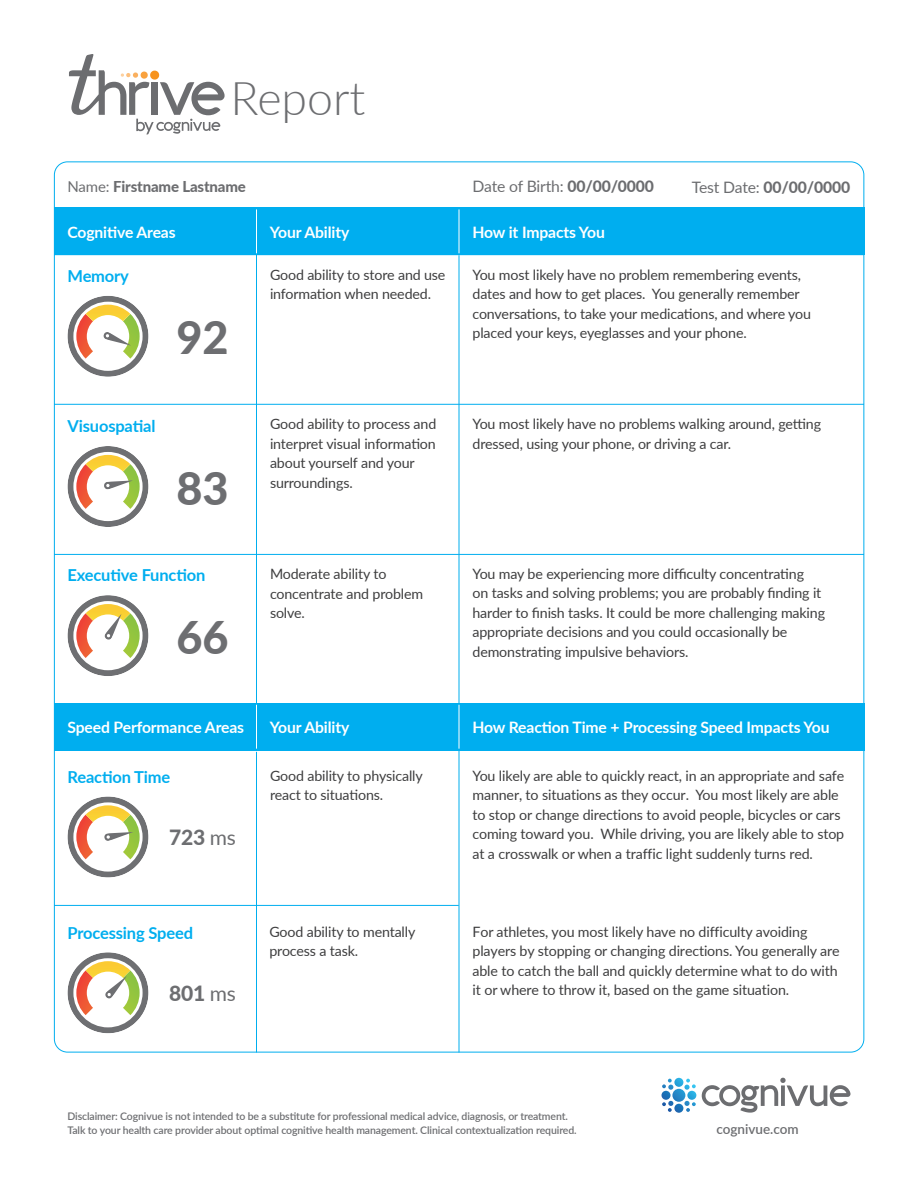
<style>
.page{position:relative;width:918px;height:1188px;background:#fff}
.page>*{position:absolute;margin:0;border:0;box-sizing:border-box;transform-origin:0 0}
.t1{font:300 46.5px "Lato";color:#6d6e71}
.t2{font:800 45px "Lato";color:#6d6e71}
.t3{font:800 21px "Lato";letter-spacing:-.01em;color:#6d6e71}
.t4{font:700 16.5px "Lato";letter-spacing:-.01em;color:#00aeef}
.t5{font:700 15.75px "Lato";letter-spacing:-.01em;color:#fff}
.t6{font:15.75px "Lato";letter-spacing:-.015em;color:#6c6d70}
.t7{font:800 15.75px "Lato";letter-spacing:-.01em;color:#6c6d70}
.t8{font:800 15px "Lato";letter-spacing:-.01em;color:#6c6d70}
.t9{font:14.25px/19.5px "Lato";letter-spacing:-.01em;color:#3e3e3f}
.t10{font:600 13.5px "Lato";color:#6c6d70}
.t11{font:600 10.5px "Lato";letter-spacing:-.01em;color:#6d6e71}
.s1{font-weight:400}
.s2{font-weight:800}
</style>
<div class="page">
<div style="left:54px;top:208px;width:810px;height:47px;background:#00aeef"></div>
<hr style="left:256px;top:255px;width:1px;height:450px;background:#00aeef">
<hr style="left:54px;top:404px;width:810px;height:1px;background:#00aeef">
<hr style="left:459px;top:255px;width:1px;height:449px;background:#00aeef">
<svg style="left:68px;top:296px;width:80px;height:81px"></svg>
<div style="left:54px;top:703px;width:810px;height:47px;background:#00aeef"></div>
<hr style="left:256px;top:752px;width:1px;height:300px;background:#00aeef">
<hr style="left:54px;top:905px;width:405px;height:1px;background:#00aeef">
<hr style="left:459px;top:751px;width:1px;height:301px;background:#00aeef">
<svg style="left:69px;top:54px;width:156px;height:80px"></svg>
<svg style="left:702px;top:1078px;width:148px;height:35px"></svg>
<svg style="left:662px;top:1078px;width:34px;height:35px"></svg>
<hr style="left:54px;top:554px;width:810px;height:1px;background:#00aeef">
<svg style="left:68px;top:446px;width:80px;height:81px"></svg>
<svg style="left:68px;top:595px;width:80px;height:81px"></svg>
<svg style="left:68px;top:796px;width:80px;height:82px"></svg>
<svg style="left:68px;top:952px;width:80px;height:81px"></svg>
<hr style="left:256px;top:209px;width:1px;height:44px;background:#fff">
<hr style="left:459px;top:209px;width:1px;height:44px;background:#fff">
<hr style="left:256px;top:705px;width:1px;height:44px;background:#fff">
<hr style="left:459px;top:705px;width:1px;height:44px;background:#fff">
<p class="t1" style="left:231px;top:66px;width:136px">Report</p>
<p class="t8" style="left:68px;top:175px;width:180px"><span class="s1">Name:</span> Firstname Lastname</p>
<p class="t6" style="left:472px;top:175px;width:183px">Date of Birth: <span class="s2">00/00/0000</span></p>
<p class="t7" style="left:692px;top:175px;width:160px"><span class="s1">Test Date:</span> 00/00/0000</p>
<p class="t5" style="left:68px;top:220px;width:110px">Cognitive Areas</p>
<p class="t5" style="left:270px;top:220px;width:81px">Your Ability</p>
<p class="t4" style="left:68px;top:264px;width:63px">Memory</p>
<p class="t9" style="left:270px;top:264px;width:177px">Good ability to store and use information when needed.</p>
<p class="t2" style="left:176px;top:305px;width:54px">92</p>
<p class="t5" style="left:472px;top:220px;width:134px">How it Impacts You</p>
<p class="t9" style="left:472px;top:264px;width:340px">You most likely have no problem remembering events, dates and how to get places. You generally remember conversations, to take your medications, and where you placed your keys, eyeglasses and your phone.</p>
<p class="t4" style="left:68px;top:414px;width:89px">Visuospatial</p>
<p class="t9" style="left:270px;top:414px;width:168px">Good ability to process and interpret visual information about yourself and your surroundings.</p>
<p class="t9" style="left:473px;top:414px;width:350px">You most likely have no problems walking around, getting dressed, using your phone, or driving a car.</p>
<p class="t2" style="left:176px;top:455px;width:54px">83</p>
<p class="t4" style="left:68px;top:563px;width:139px">Executive Function</p>
<p class="t9" style="left:270px;top:563px;width:155px">Moderate ability to concentrate and problem solve.</p>
<p class="t9" style="left:473px;top:563px;width:354px">You may be experiencing more difficulty concentrating<br>on tasks and solving problems; you are probably finding it harder to finish tasks. It could be more challenging making appropriate decisions and you could occasionally be demonstrating impulsive behaviors.</p>
<p class="t2" style="left:176px;top:604px;width:54px">66</p>
<p class="t5" style="left:68px;top:716px;width:178px">Speed Performance Areas</p>
<p class="t5" style="left:270px;top:716px;width:81px">Your Ability</p>
<p class="t4" style="left:68px;top:765px;width:104px">Reaction Time</p>
<p class="t9" style="left:270px;top:765px;width:154px">Good ability to physically react to situations.</p>
<p class="t3" style="left:169px;top:822px;width:68px">723 <span class="s1">ms</span></p>
<p class="t4" style="left:68px;top:920px;width:127px">Processing Speed</p>
<p class="t9" style="left:269px;top:921px;width:147px">Good ability to mentally process a task.</p>
<p class="t3" style="left:169px;top:978px;width:68px">801 <span class="s1">ms</span></p>
<p class="t5" style="left:472px;top:716px;width:359px">How Reaction Time + Processing Speed Impacts You</p>
<p class="t9" style="left:472px;top:765px;width:373px">You likely are able to quickly react, in an appropriate and safe manner, to situations as they occur. You most likely are able to stop or change directions to avoid people, bicycles or cars coming toward you. While driving, you are likely able to stop at a crosswalk or when a traffic light suddenly turns red.</p>
<p class="t9" style="left:472px;top:921px;width:369px">For athletes, you most likely have no difficulty avoiding players by stopping or changing directions. You generally are able to catch the ball and quickly determine what to do with it or where to throw it, based on the game situation.</p>
<p class="t11" style="left:68px;top:1109px;width:502px">Disclaimer: Cognivue is not intended to be a substitute for professional medical advice, diagnosis, or treatment.</p>
<p class="t11" style="left:68px;top:1122px;width:511px">Talk to your health care provider about optimal cognitive health management. Clinical contextualization required.</p>
<p class="t10" style="left:717px;top:1119px;width:84px">cognivue.com</p>
</div>
